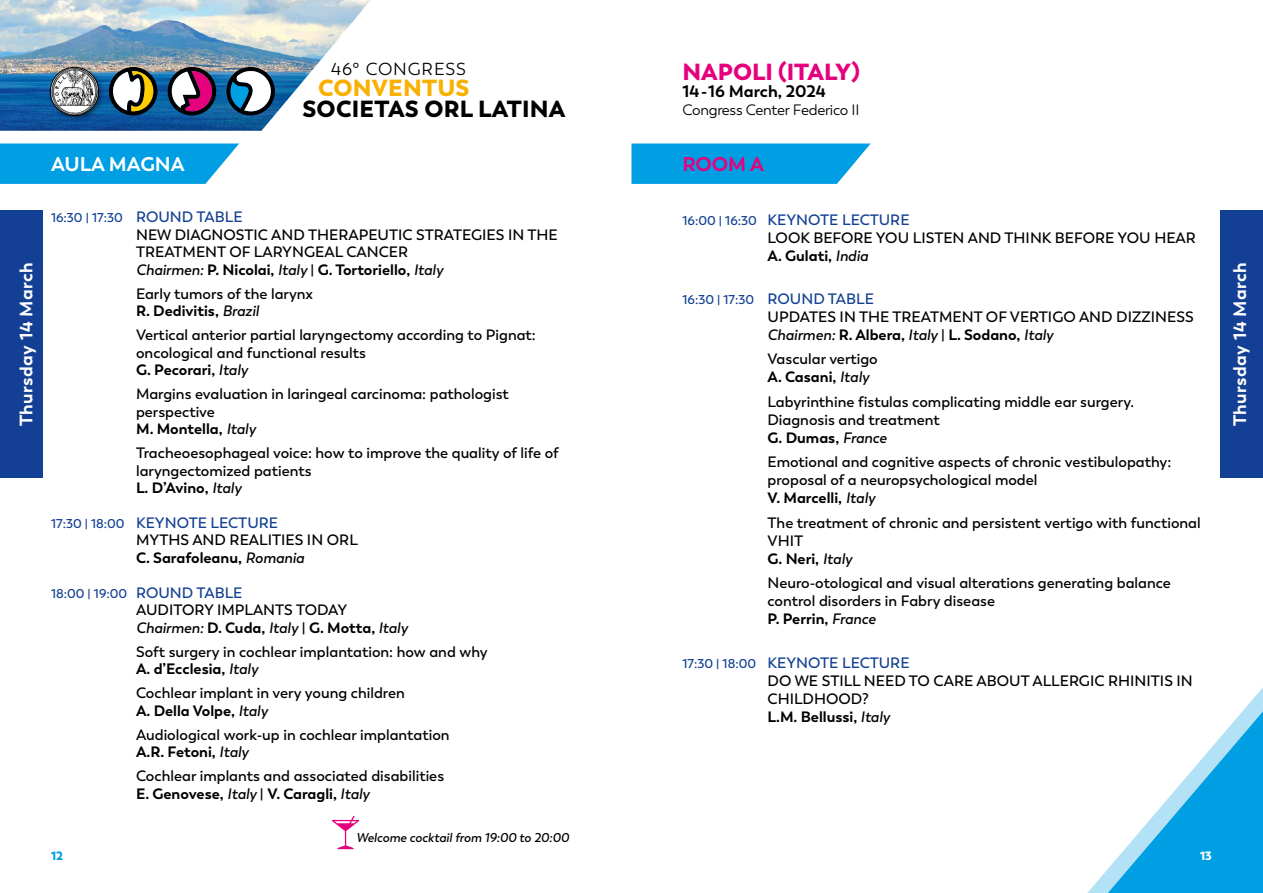
<style>
.page{position:relative;width:1263px;height:893px;background:#fff}
.page>*{position:absolute;margin:0;border:0;box-sizing:border-box;transform-origin:0 0}
.t1{font:900 23.25px "Trenda";letter-spacing:.01em;color:#000}
.t2{font:900 23.25px "Trenda";color:#e5007d}
.t3{font:900 23.25px "Trenda";letter-spacing:.01em;color:#f9b000}
.t4{font:700 19.8px "Trenda";color:#fff}
.t5{font:700 19.8px "Trenda";color:#e5007d}
.t6{font:700 18px "Trenda";letter-spacing:.02em;color:#fff}
.t7{font:17.4px "Trenda";letter-spacing:.05em;color:#000}
.t8{font:700 16.65px "Trenda";color:#000}
.t9{font:600 15px/17.5px "Trenda";color:#000}
.t10{font:15px "Trenda";letter-spacing:-.02em;color:#000}
.t11{font:600 12.75px "Trenda";color:#134094}
.t12{font:italic 600 12.75px "Trenda";color:#000}
.t13{font:900 12px "Trenda";color:#009ee3}
.t14{font:900 12px "Trenda";color:#fff}
.s1{font-size:15px}
.s2{font-style:italic}
.s3{font-weight:700}
.s4{font-size:12.75px;color:#134094}
.s5{color:#134094}
</style>
<div class="page">
<svg style="left:1087px;top:326px;width:176px;height:567px"></svg>
<svg style="left:1108px;top:711px;width:155px;height:182px"></svg>
<div style="left:0;top:211px;width:42px;height:267px;background:#134094"></div>
<div style="left:1221px;top:211px;width:42px;height:267px;background:#134094"></div>
<svg style="left:631px;top:144px;width:240px;height:40px;background:#13a5e5"></svg>
<svg style="left:0;top:144px;width:239px;height:40px;background:#12a5e5"></svg>
<img style="left:0;top:0;width:371px;height:131px">
<div style="left:47px;top:65px;width:58px;height:57px;background:#000;opacity:.44"></div>
<img style="left:51px;top:68px;width:47px;height:47px">
<div style="left:50px;top:67px;width:49px;height:49px;border:1px solid #000;border-radius:50%"></div>
<svg style="left:109px;top:67px;width:49px;height:49px"></svg>
<svg style="left:168px;top:67px;width:49px;height:48px"></svg>
<svg style="left:226px;top:67px;width:49px;height:49px"></svg>
<svg style="left:332px;top:816px;width:27px;height:33px"></svg>
<p class="t7" style="left:331px;top:58px;width:136px">46° CONGRESS</p>
<h1 class="t3" style="left:318px;top:72px;width:153px">CONVENTUS</h1>
<h1 class="t1" style="left:302px;top:93px;width:265px">SOCIETAS ORL LATINA</h1>
<h1 class="t2" style="left:682px;top:57px;width:179px">NAPOLI (ITALY)</h1>
<p class="t8" style="left:682px;top:81px;width:145px">14-16 March, 2024</p>
<p class="t10" style="left:682px;top:101px;width:178px">Congress Center Federico II</p>
<h2 class="t4" style="left:51px;top:152px;width:135px">AULA MAGNA</h2>
<h2 class="t5" style="left:682px;top:152px;width:83px">ROOM A</h2>
<p class="t6" style="left:15px;top:426px;width:165px;rotate:-90deg">Thursday 14 March</p>
<p class="t11" style="left:51px;top:210px;width:193px">16:30 | 17:30 <span class="s1">ROUND TABLE</span></p>
<p class="t9" style="left:136px;top:226px;width:423px">NEW DIAGNOSTIC AND THERAPEUTIC STRATEGIES IN THE<br>TREATMENT OF LARYNGEAL CANCER<br><span class="s2">Chairmen:</span> <span class="s3">P. Nicolai,</span> <span class="s2">Italy</span> | <span class="s3">G. Tortoriello,</span> <span class="s2">Italy</span></p>
<p class="t9" style="left:136px;top:285px;width:179px">Early tumors of the larynx<br><span class="s3">R. Dedivitis,</span> <span class="s2">Brazil</span></p>
<p class="t9" style="left:136px;top:326px;width:401px">Vertical anterior partial laryngectomy according to Pignat: oncological and functional results<br><span class="s3">G. Pecorari,</span> <span class="s2">Italy</span></p>
<p class="t9" style="left:136px;top:385px;width:374px">Margins evaluation in laringeal carcinoma: pathologist perspective<br><span class="s3">M. Montella,</span> <span class="s2">Italy</span></p>
<p class="t9" style="left:136px;top:444px;width:424px">Tracheoesophageal voice: how to improve the quality of life of laryngectomized patients<br><span class="s3">L. D’Avino,</span> <span class="s2">Italy</span></p>
<p class="t9" style="left:136px;top:514px;width:223px;text-indent:-85px"><span class="s4">17:30 | 18:00</span> <span class="s5">KEYNOTE LECTURE<br></span>MYTHS AND REALITIES IN ORL<br><span class="s3">C. Sarafoleanu,</span> <span class="s2">Romania</span></p>
<p class="t11" style="left:51px;top:585px;width:193px">18:00 | 19:00 <span class="s1">ROUND TABLE</span></p>
<p class="t9" style="left:136px;top:601px;width:273px">AUDITORY IMPLANTS TODAY<br><span class="s2">Chairmen:</span> <span class="s3">D. Cuda,</span> <span class="s2">Italy</span> | <span class="s3">G. Motta,</span> <span class="s2">Italy</span></p>
<p class="t9" style="left:136px;top:643px;width:353px">Soft surgery in cochlear implantation: how and why<br><span class="s3">A. d’Ecclesia,</span> <span class="s2">Italy</span></p>
<p class="t9" style="left:136px;top:684px;width:270px">Cochlear implant in very young children<br><span class="s3">A. Della Volpe,</span> <span class="s2">Italy</span></p>
<p class="t9" style="left:136px;top:726px;width:315px">Audiological work-up in cochlear implantation<br><span class="s3">A.R. Fetoni,</span> <span class="s2">Italy</span></p>
<p class="t9" style="left:136px;top:767px;width:310px">Cochlear implants and associated disabilities<br><span class="s3">E. Genovese,</span> <span class="s2">Italy</span> | <span class="s3">V. Caragli,</span> <span class="s2">Italy</span></p>
<p class="t12" style="left:356px;top:829px;width:214px">Welcome cocktail from 19:00 to 20:00</p>
<p class="t9" style="left:767px;top:211px;width:430px;line-height:18px;text-indent:-85px"><span class="s4">16:00 | 16:30</span> <span class="s5">KEYNOTE LECTURE<br></span>LOOK BEFORE YOU LISTEN AND THINK BEFORE YOU HEAR<br><span class="s3">A. Gulati,</span> <span class="s2">India</span></p>
<p class="t11" style="left:682px;top:292px;width:193px">16:30 | 17:30 <span class="s1">ROUND TABLE</span></p>
<p class="t9" style="left:767px;top:308px;width:428px;line-height:18px">UPDATES IN THE TREATMENT OF VERTIGO AND DIZZINESS<br><span class="s2">Chairmen:</span> <span class="s3">R. Albera,</span> <span class="s2">Italy</span> | <span class="s3">L. Sodano,</span> <span class="s2">Italy</span></p>
<p class="t9" style="left:767px;top:350px;width:112px;line-height:18px">Vascular vertigo<br><span class="s3">A. Casani,</span> <span class="s2">Italy</span></p>
<p class="t9" style="left:767px;top:393px;width:368px;line-height:18px">Labyrinthine fistulas complicating middle ear surgery.<br>Diagnosis and treatment<br><span class="s3">G. Dumas,</span> <span class="s2">France</span></p>
<p class="t9" style="left:767px;top:453px;width:405px;line-height:18px">Emotional and cognitive aspects of chronic vestibulopathy: proposal of a neuropsychological model<br><span class="s3">V. Marcelli,</span> <span class="s2">Italy</span></p>
<p class="t9" style="left:767px;top:514px;width:435px;line-height:18px">The treatment of chronic and persistent vertigo with functional<br>VHIT<br><span class="s3">G. Neri,</span> <span class="s2">Italy</span></p>
<p class="t9" style="left:767px;top:574px;width:405px;line-height:18px">Neuro-otological and visual alterations generating balance control disorders in Fabry disease<br><span class="s3">P. Perrin,</span> <span class="s2">France</span></p>
<p class="t9" style="left:767px;top:653px;width:427px;line-height:18px;text-indent:-85px"><span class="s4">17:30 | 18:00</span> <span class="s5">KEYNOTE LECTURE<br></span>DO WE STILL NEED TO CARE ABOUT ALLERGIC RHINITIS IN<br>CHILDHOOD?<br><span class="s3">L.M. Bellussi,</span> <span class="s2">Italy</span></p>
<p class="t13" style="left:51px;top:848px;width:14px">12</p>
<p class="t14" style="left:1200px;top:848px;width:13px">13</p>
<p class="t6" style="left:1229px;top:426px;width:165px;rotate:-90deg">Thursday 14 March</p>
</div>
